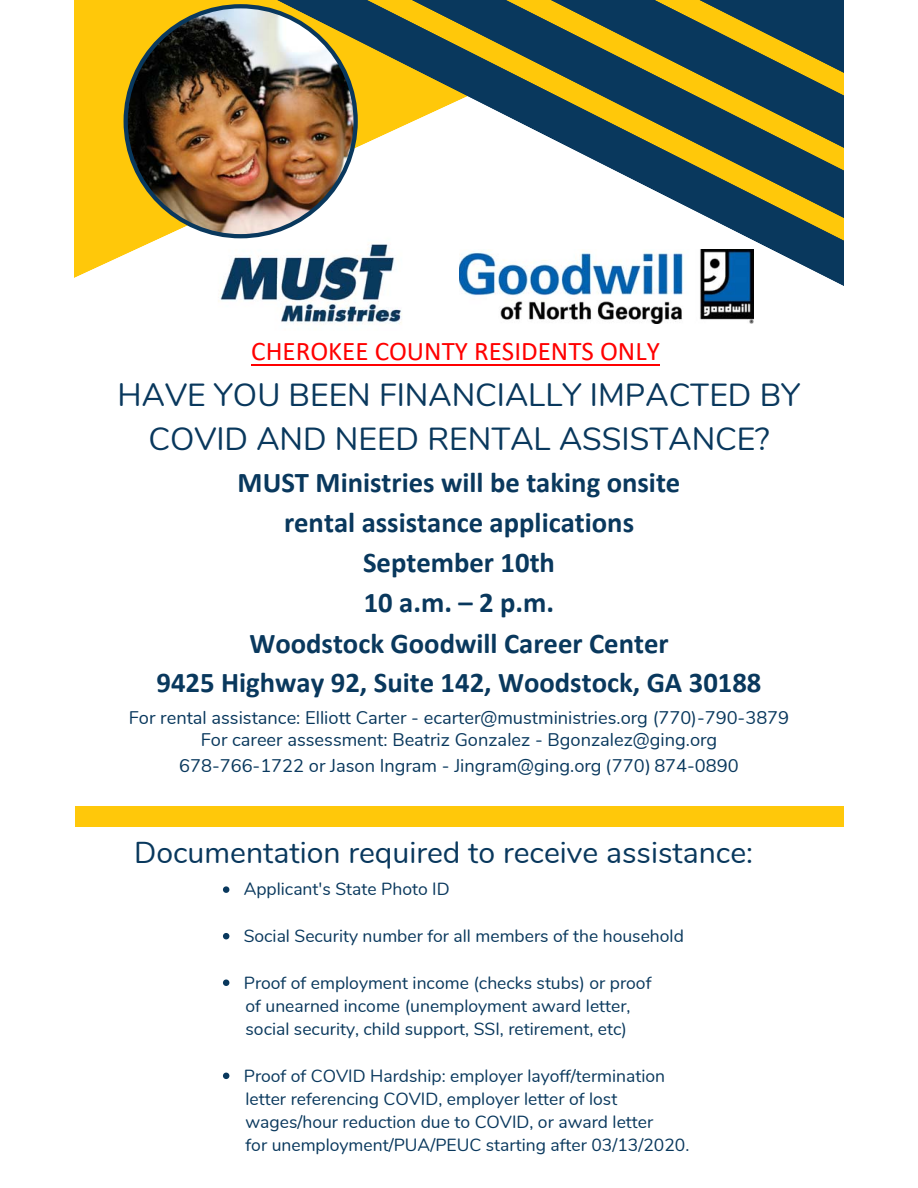
<style>
.page{position:relative;width:918px;height:1188px;background:#fff}
.page>*{position:absolute;margin:0;border:0;box-sizing:border-box;transform-origin:0 0}
.t1{font:31.95px/43.8px "Nunito";color:#09385d;text-align:center}
.t2{font:30.15px "Nunito";color:#09385d}
.t3{font:700 28.65px/40.2px "Calibri";color:#09385d;text-align:center}
.t4{font:27px "Calibri";color:#f00}
.t5{font:18.3px/21.9px "Nunito";color:#09385d;text-align:center}
.t6{font:17.55px/23.2px "Nunito";color:#09385d}
.s1{font-family:"Calibri"}
</style>
<div class="page">
<svg style="left:75px;top:0;width:143px;height:278px;fill:#ffc80a"></svg>
<svg style="left:335px;top:0;width:508px;height:286px"></svg>
<svg style="left:393px;top:0;width:450px;height:241px"></svg>
<img style="left:218px;top:204px;width:186px;height:121px">
<img style="left:459px;top:249px;width:294px;height:75px">
<div style="left:75px;top:806px;width:768px;height:20px;background:#ffc80a"></div>
<img style="left:124px;top:4px;width:234px;height:234px">
<svg style="left:223px;top:886px;width:6px;height:7px"></svg>
<svg style="left:223px;top:933px;width:6px;height:6px"></svg>
<svg style="left:223px;top:980px;width:6px;height:6px"></svg>
<svg style="left:223px;top:1073px;width:6px;height:6px"></svg>
<hr style="left:251px;top:364px;width:409px;height:2px;background:#f00">
<h3 class="t4" style="left:251px;top:340px;width:410px">CHEROKEE COUNTY RESIDENTS ONLY</h3>
<h1 class="t1" style="left:118px;top:373px;width:684px">HAVE YOU BEEN FINANCIALLY IMPACTED BY<br>COVID AND NEED RENTAL ASSISTANCE?</h1>
<h3 class="t3" style="left:157px;top:464px;width:606px">MUST Ministries will be taking onsite<br>rental assistance applications<br>September 10th<br>10 a.m. – 2 p.m.<br>Woodstock Goodwill Career Center<br>9425 Highway 92, Suite 142, Woodstock, GA 30188</h3>
<p class="t5" style="left:129px;top:707px;width:662px">For rental assistance: Elliott Carter - ecarter@mustministries.org (770)-790-3879<br>For career assessment: Beatriz Gonzalez - Bgonzalez@ging.org</p>
<p class="t5" style="left:179px;top:755px;width:561px">678-766-1722 or Jason Ingram - Jingram@ging.org <span class="s1">(</span>770<span class="s1">)</span> 874-0890</p>
<h2 class="t2" style="left:134px;top:833px;width:621px">Documentation required to receive assistance:</h2>
<p class="t6" style="left:244px;top:878px;width:208px">Applicant's State Photo ID</p>
<p class="t6" style="left:244px;top:925px;width:442px">Social Security number for all members of the household</p>
<p class="t6" style="left:244px;top:971px;width:409px">Proof of employment income (checks stubs) or proof</p>
<p class="t6" style="left:246px;top:994px;width:387px">of unearned income (unemployment award letter, social security, child support, SSI, retirement, etc)</p>
<p class="t6" style="left:244px;top:1064px;width:423px">Proof of COVID Hardship: employer layoff/termination</p>
<p class="t6" style="left:246px;top:1088px;width:445px">letter referencing COVID, employer letter of lost wages/hour reduction due to COVID, or award letter<br>for unemployment/PUA/PEUC starting after 03/13/2020.</p>
</div>
